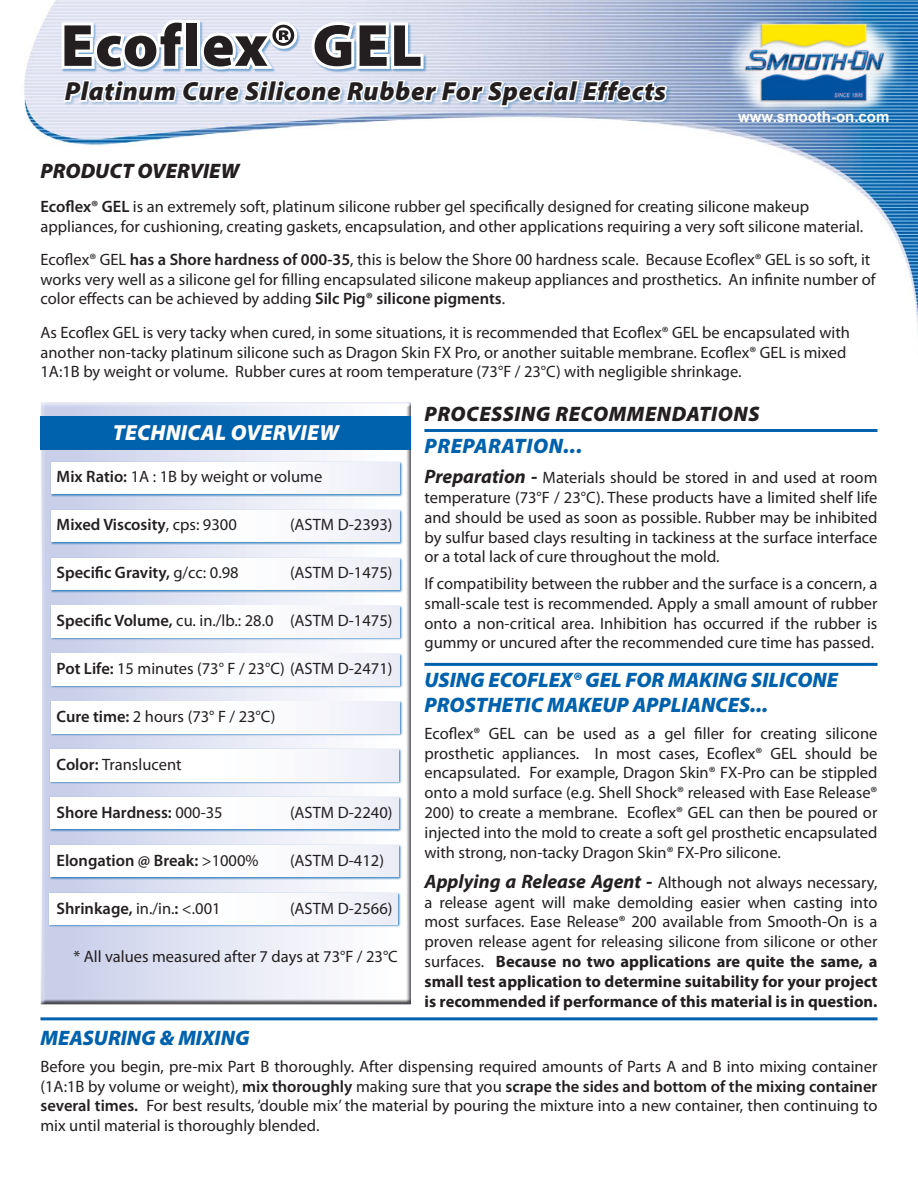
<style>
.page{position:relative;width:918px;height:1188px;background:#fff}
.page>*{position:absolute;margin:0;border:0;box-sizing:border-box;transform-origin:0 0}
.t1{font:900 60px "Myriad Pro";letter-spacing:.025em;color:#231f20}
.t2{font:italic 900 26.25px "Myriad Pro";letter-spacing:.025em;color:#231f20}
.t3{font:italic 900 21.9px "Myriad Pro";letter-spacing:.01em;color:#fff}
.t4{font:italic 900 21px/25.2px "Myriad Pro";color:#0061ad}
.t5{font:italic 900 21px "Myriad Pro";letter-spacing:.025em;color:#231f20}
.t6{font:italic 900 21px "Myriad Pro";color:#231f20}
.t7{font:italic 900 21px "Myriad Pro";letter-spacing:.025em;color:#0061ad}
.t8{font:16.5px/19.8px "Myriad Pro";color:#231f20;text-align:justify}
.t9{font:600 16.5px "Myriad Pro";color:#231f20}
.t10{font:700 15px "Arial";color:#fff}
.s1{font-weight:600}
.s2{font-weight:400}
.s3{font-weight:700;font-style:italic;font-size:19.5px}
.s4{font-weight:700}
</style>
<div class="page">
<img style="left:24px;top:0;width:894px;height:333px">
<hr style="left:424px;top:429px;width:454px;height:3px;background:#0061ad">
<div style="left:64px;top:80px;width:607px;height:31px;background:#0061ad;opacity:.27"></div>
<svg style="left:58px;top:17px;width:611px;height:92px"></svg>
<img style="left:722px;top:23px;width:186px;height:87px">
<div style="left:39px;top:402px;width:374px;height:604px;background:#231f20;opacity:.75"></div>
<div style="left:49px;top:749px;width:353px;height:35px;background:#0061ad;opacity:.75"></div>
<div style="left:50px;top:750px;width:349px;height:31px;background:linear-gradient(to right,#fff,#f1f2f9)"></div>
<div style="left:49px;top:796px;width:353px;height:36px;background:#0061ad;opacity:.75"></div>
<div style="left:50px;top:797px;width:349px;height:32px;background:linear-gradient(to right,#fff,#f1f2f9)"></div>
<div style="left:49px;top:844px;width:353px;height:36px;background:#0061ad;opacity:.75"></div>
<div style="left:50px;top:845px;width:349px;height:32px;background:linear-gradient(to right,#fff,#f1f2f9)"></div>
<div style="left:48px;top:892px;width:353px;height:36px;background:#0061ad;opacity:.75"></div>
<div style="left:49px;top:893px;width:349px;height:32px;background:linear-gradient(to right,#fff,#f1f2f9)"></div>
<div style="left:40px;top:416px;width:371px;height:33px;background:#0061ad"></div>
<div style="left:50px;top:461px;width:353px;height:36px;background:#0061ad;opacity:.75"></div>
<div style="left:51px;top:462px;width:349px;height:32px;background:linear-gradient(to right,#fff,#f1f2f9)"></div>
<div style="left:50px;top:509px;width:353px;height:36px;background:#0061ad;opacity:.75"></div>
<div style="left:51px;top:510px;width:349px;height:32px;background:linear-gradient(to right,#fff,#f1f2f9)"></div>
<div style="left:50px;top:557px;width:353px;height:36px;background:#0061ad;opacity:.75"></div>
<div style="left:51px;top:558px;width:349px;height:32px;background:linear-gradient(to right,#fff,#f1f2f9)"></div>
<div style="left:50px;top:605px;width:353px;height:36px;background:#0061ad;opacity:.75"></div>
<div style="left:51px;top:606px;width:349px;height:32px;background:linear-gradient(to right,#fff,#f1f2f9)"></div>
<div style="left:50px;top:653px;width:353px;height:35px;background:#0061ad;opacity:.75"></div>
<div style="left:51px;top:654px;width:349px;height:31px;background:linear-gradient(to right,#fff,#f1f2f9)"></div>
<div style="left:50px;top:701px;width:353px;height:35px;background:#0061ad;opacity:.75"></div>
<div style="left:51px;top:702px;width:349px;height:31px;background:linear-gradient(to right,#fff,#f1f2f9)"></div>
<hr style="left:424px;top:663px;width:454px;height:3px;background:#0061ad">
<hr style="left:40px;top:1017px;width:838px;height:3px;background:#0061ad">
<h1 class="t1" style="left:61px;top:12px;width:363px">Ecoflex® GEL</h1>
<h2 class="t2" style="left:65px;top:74px;width:603px">Platinum Cure Silicone Rubber For Special Effects</h2>
<p class="t10" style="left:738px;top:107px;width:153px">www.smooth-on.com</p>
<p class="t6" style="left:40px;top:157px;width:200px">PRODUCT OVERVIEW</p>
<p class="t8" style="left:40px;top:196px;width:824px"><span class="s1">Ecoflex® GEL</span> is an extremely soft, platinum silicone rubber gel specifically designed for creating silicone makeup appliances, for cushioning, creating gaskets, encapsulation, and other applications requiring a very soft silicone material.</p>
<p class="t8" style="left:40px;top:249px;width:837px;text-align:left">Ecoflex® GEL <span class="s1">has a Shore hardness of 000-35</span>, this is below the Shore 00 hardness scale. Because Ecoflex® GEL is so soft, it works very well as a silicone gel for filling encapsulated silicone makeup appliances and prosthetics. An infinite number of color effects can be achieved by adding <span class="s1">Silc Pig® silicone pigments</span>.</p>
<p class="t8" style="left:40px;top:322px;width:811px;text-align:left">As Ecoflex GEL is very tacky when cured, in some situations, it is recommended that Ecoflex® GEL be encapsulated with another non-tacky platinum silicone such as Dragon Skin FX Pro, or another suitable membrane. Ecoflex® GEL is mixed<br>1A:1B by weight or volume. Rubber cures at room temperature (73°F / 23°C) with negligible shrinkage.</p>
<h3 class="t3" style="left:113px;top:418px;width:227px">TECHNICAL OVERVIEW</h3>
<p class="t8" style="left:57px;top:467px;width:267px"><span class="s1">Mix Ratio:</span> 1A : 1B by weight or volume</p>
<p class="t9" style="left:57px;top:514px;width:182px">Mixed Viscosity<span class="s2">, cps: 9300</span></p>
<p class="t8" style="left:290px;top:515px;width:104px">(ASTM D-2393)</p>
<p class="t9" style="left:57px;top:562px;width:184px">Specific Gravity, <span class="s2">g/cc: 0.98</span></p>
<p class="t8" style="left:290px;top:563px;width:104px">(ASTM D-1475)</p>
<p class="t8" style="left:57px;top:611px;width:337px"><span class="s1">Specific Volume,</span> cu. in./lb.: 28.0 (ASTM D-1475)</p>
<p class="t8" style="left:57px;top:659px;width:337px"><span class="s1">Pot Life:</span> 15 minutes (73° F / 23°C) (ASTM D-2471)</p>
<p class="t8" style="left:57px;top:707px;width:220px"><span class="s1">Cure time:</span> 2 hours (73° F / 23°C)</p>
<p class="t8" style="left:57px;top:755px;width:126px"><span class="s1">Color:</span> Translucent</p>
<p class="t9" style="left:57px;top:802px;width:168px">Shore Hardness: <span class="s2">000-35</span></p>
<p class="t8" style="left:290px;top:803px;width:104px">(ASTM D-2240)</p>
<p class="t9" style="left:57px;top:850px;width:204px">Elongation @ Break: <span class="s2">&gt;1000%</span></p>
<p class="t8" style="left:290px;top:851px;width:96px">(ASTM D-412)</p>
<p class="t8" style="left:57px;top:899px;width:166px"><span class="s1">Shrinkage,</span> in./in.<span class="s1">:</span> &lt;.001</p>
<p class="t8" style="left:290px;top:899px;width:104px">(ASTM D-2566)</p>
<p class="t8" style="left:73px;top:947px;width:326px">* All values measured after 7 days at 73°F / 23°C</p>
<p class="t5" style="left:425px;top:400px;width:336px">PROCESSING RECOMMENDATIONS</p>
<p class="t7" style="left:425px;top:432px;width:159px">PREPARATION...</p>
<p class="t8" style="left:425px;top:468px;width:455px"><span class="s3">Preparation -</span> Materials should be stored in and used at room temperature (73°F / 23°C). These products have a limited shelf life and should be used as soon as possible. Rubber may be inhibited by sulfur based clays resulting in tackiness at the surface interface or a total lack of cure throughout the mold.</p>
<p class="t8" style="left:425px;top:573px;width:454px">If compatibility between the rubber and the surface is a concern, a small-scale test is recommended. Apply a small amount of rubber onto a non-critical area. Inhibition has occurred if the rubber is gummy or uncured after the recommended cure time has passed.</p>
<p class="t4" style="left:425px;top:667px;width:415px">USING ECOFLEX® GEL FOR MAKING SILICONE<br>PROSTHETIC MAKEUP APPLIANCES...</p>
<p class="t8" style="left:425px;top:723px;width:455px">Ecoflex® GEL can be used as a gel filler for creating silicone prosthetic appliances. In most cases, Ecoflex® GEL should be encapsulated. For example, Dragon Skin® FX-Pro can be stippled onto a mold surface (e.g. Shell Shock® released with Ease Release® 200) to create a membrane. Ecoflex® GEL can then be poured or injected into the mold to create a soft gel prosthetic encapsulated with strong, non-tacky Dragon Skin® FX-Pro silicone.</p>
<p class="t8" style="left:425px;top:872px;width:455px"><span class="s3">Applying a Release Agent -</span> Although not always necessary, a release agent will make demolding easier when casting into most surfaces. Ease Release® 200 available from Smooth-On is a proven release agent for releasing silicone from silicone or other surfaces. <span class="s4">Because no two applications are quite the same, a small test application to determine suitability for your project is recommended if performance of this material is in question.</span></p>
<p class="t4" style="left:40px;top:1025px;width:211px">MEASURING &amp; MIXING</p>
<p class="t8" style="left:40px;top:1056px;width:839px">Before you begin, pre-mix Part B thoroughly. After dispensing required amounts of Parts A and B into mixing container (1A:1B by volume or weight), <span class="s1">mix thoroughly</span> making sure that you <span class="s1">scrape the sides and bottom of the mixing container several times.</span> For best results, ‘double mix’ the material by pouring the mixture into a new container, then continuing to mix until material is thoroughly blended.</p>
</div>
